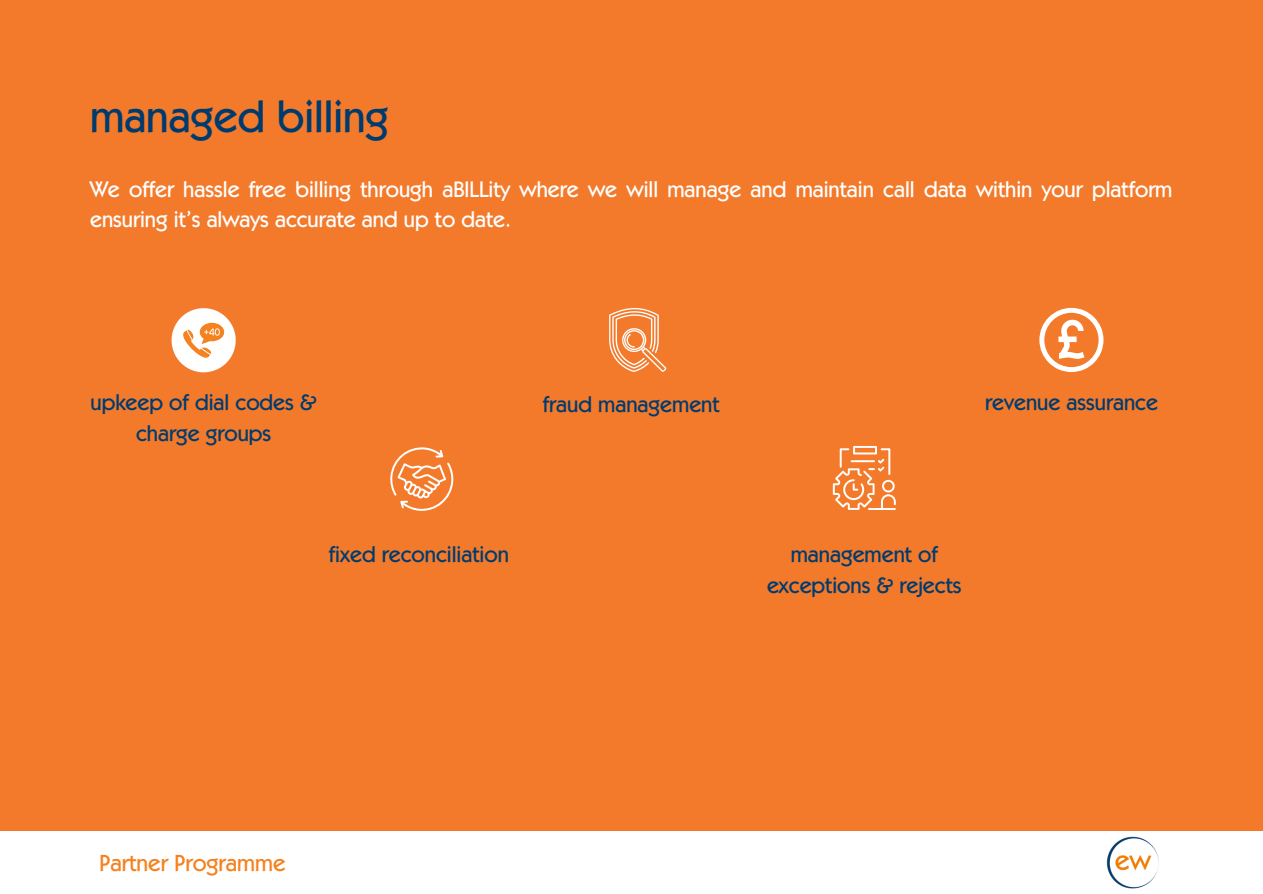
<style>
.page{position:relative;width:1263px;height:894px;background:#fff}
.page>*{position:absolute;margin:0;border:0;box-sizing:border-box;transform-origin:0 0}
.t1{font:500 45px "Kabel IT Cby BT";color:#003b6e}
.t2{font:500 23.4px "Kabel IT Cby BT";color:#f58220}
.t3{font:500 22.5px/30.3px "Kabel IT Cby BT";color:#fff}
.t4{font:500 22.5px/31.5px "Kabel IT Cby BT";color:#003b6e;text-align:center}
</style>
<div class="page">
<div style="left:0;top:0;width:1263px;height:893px;background:#f37a2b"></div>
<div style="left:0;top:830px;width:1263px;height:63px;background:#fff"></div>
<img style="left:1106px;top:836px;width:53px;height:52px">
<svg style="left:609px;top:308px;width:57px;height:64px"></svg>
<svg style="left:1039px;top:308px;width:64px;height:64px"></svg>
<svg style="left:390px;top:447px;width:64px;height:63px"></svg>
<svg style="left:833px;top:446px;width:63px;height:64px"></svg>
<svg style="left:172px;top:308px;width:64px;height:64px"></svg>
<h1 class="t1" style="left:90px;top:88px;width:300px">managed billing</h1>
<p class="t3" style="left:90px;top:173px;width:1084px">We offer hassle free billing through aBILLity where we will manage and maintain call data within your platform ensuring it’s always accurate and up to date.</p>
<p class="t4" style="left:91px;top:385px;width:228px">upkeep of dial codes &amp; charge groups</p>
<p class="t4" style="left:543px;top:388px;width:178px">fraud management</p>
<p class="t4" style="left:985px;top:385px;width:174px">revenue assurance</p>
<p class="t4" style="left:329px;top:537px;width:181px">fixed reconciliation</p>
<p class="t4" style="left:767px;top:537px;width:196px">management of exceptions &amp; rejects</p>
<p class="t2" style="left:99px;top:847px;width:188px">Partner Programme</p>
</div>
